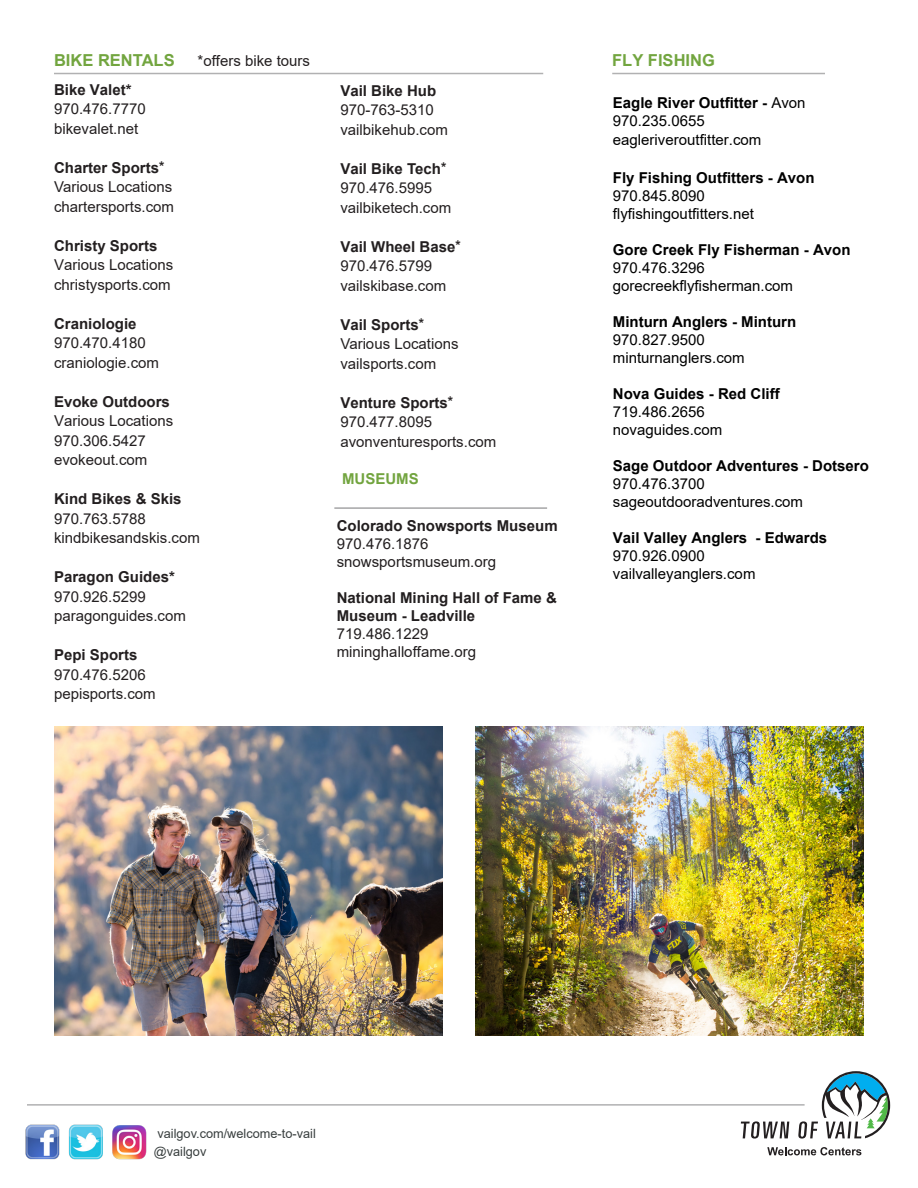
<style>
.page{position:relative;width:918px;height:1188px;background:#fff}
.page>*{position:absolute;margin:0;border:0;box-sizing:border-box;transform-origin:0 0}
.t1{font:700 16.5px "Arial";color:#72a53f}
.t2{font:15px/19.5px "Arial";color:#231f20}
.t3{font:15px/18px "Arial";color:#000}
.t4{font:15px/19.5px "Arial";color:#231f20}
.t5{font:700 15px "Arial";color:#000}
.t6{font:700 15px/18px "Arial";color:#221e1f}
.t7{font:15px/18px "Arial";color:#221e1f}
.t8{font:700 15px "Arial";color:#231f20}
.t9{font:700 15px "Arial";color:#72a43f}
.t10{font:12.75px "Arial";color:#383e3e}
.s1{font-weight:700}
.s2{font-weight:700;font-size:13.5px}
.s3{font-style:inherit}
</style>
<div class="page">
<hr style="left:54px;top:73px;width:489px;height:1px;background:#b1b1b2">
<hr style="left:612px;top:73px;width:213px;height:1px;background:#b1b1b2">
<svg style="left:741px;top:1121px;width:48px;height:18px"></svg>
<svg style="left:798px;top:1071px;width:92px;height:68px"></svg>
<svg style="left:767px;top:1147px;width:94px;height:8px"></svg>
<hr style="left:27px;top:1104px;width:778px;height:2px;background:#b1b1b2">
<img style="left:54px;top:726px;width:389px;height:309px">
<img style="left:475px;top:726px;width:389px;height:309px">
<img style="left:25px;top:1124px;width:122px;height:36px">
<hr style="left:334px;top:507px;width:213px;height:2px;background:#b1b1b2">
<p class="t1" style="left:54px;top:49px;width:122px">BIKE RENTALS</p>
<p class="t2" style="left:198px;top:51px;width:114px">*offers bike tours</p>
<p class="t4" style="left:54px;top:79px;width:93px"><span class="s1">Bike Valet*<br></span>970.476.7770 bikevalet.net</p>
<p class="t2" style="left:54px;top:157px;width:122px"><span class="s1">Charter Sports</span><span class="s2">*<br></span>Various Locations chartersports.com</p>
<p class="t4" style="left:54px;top:235px;width:121px"><span class="s1">Christy Sports<br></span>Various Locations christysports.com</p>
<p class="t4" style="left:54px;top:313px;width:107px"><span class="s1">Craniologie<br></span>970.470.4180 craniologie.com</p>
<p class="t2" style="left:54px;top:391px;width:121px"><span class="s1">Evoke Outdoors<br></span><span class="s3">Various Locations<br></span>970.306.5427 evokeout.com</p>
<p class="t4" style="left:54px;top:489px;width:147px"><span class="s1">Kind Bikes &amp; Skis<br></span>970.763.5788 kindbikesandskis.com</p>
<p class="t4" style="left:54px;top:567px;width:133px"><span class="s1">Paragon Guides*<br></span>970.926.5299 paragonguides.com</p>
<p class="t2" style="left:54px;top:645px;width:103px"><span class="s1">Pepi Sports<br></span>970.476.5206 pepisports.com</p>
<p class="t8" style="left:340px;top:80px;width:97px">Vail Bike Hub</p>
<p class="t2" style="left:340px;top:100px;width:109px">970-763-5310 vailbikehub.com</p>
<p class="t2" style="left:340px;top:158px;width:112px"><span class="s1">Vail Bike Tech</span><span class="s2">*<br></span>970.476.5995 vailbiketech.com</p>
<p class="t2" style="left:340px;top:236px;width:122px"><span class="s1">Vail Wheel Base</span><span class="s2">*<br></span>970.476.5799 vailskibase.com</p>
<p class="t2" style="left:340px;top:314px;width:120px"><span class="s1">Vail Sports</span><span class="s2">*<br></span>Various Locations vailsports.com</p>
<p class="t2" style="left:340px;top:392px;width:157px"><span class="s1">Venture Sports</span><span class="s2">*<br></span>970.477.8095 avonventuresports.com</p>
<p class="t9" style="left:342px;top:468px;width:78px">MUSEUMS</p>
<p class="t6" style="left:337px;top:517px;width:222px">Colorado Snowsports Museum</p>
<p class="t7" style="left:337px;top:535px;width:161px">970.476.1876 snowsportsmuseum.org</p>
<p class="t6" style="left:337px;top:589px;width:222px">National Mining Hall of Fame &amp;<br>Museum - Leadville</p>
<p class="t7" style="left:337px;top:625px;width:141px">719.486.1229 mininghalloffame.org</p>
<p class="t1" style="left:612px;top:49px;width:104px">FLY FISHING</p>
<p class="t3" style="left:613px;top:93px;width:194px;line-height:18.6px"><span class="s1">Eagle River Outfitter -</span> Avon<br>970.235.0655 eagleriveroutfitter.com</p>
<p class="t5" style="left:613px;top:168px;width:203px">Fly Fishing Outfitters - Avon</p>
<p class="t3" style="left:613px;top:187px;width:142px">970.845.8090 flyfishingoutfitters.net</p>
<p class="t5" style="left:613px;top:240px;width:239px">Gore Creek Fly Fisherman - Avon</p>
<p class="t3" style="left:613px;top:259px;width:182px">970.476.3296 gorecreekflyfisherman.com</p>
<p class="t5" style="left:613px;top:312px;width:185px">Minturn Anglers - Minturn</p>
<p class="t3" style="left:613px;top:331px;width:133px">970.827.9500 minturnanglers.com</p>
<p class="t5" style="left:613px;top:384px;width:168px">Nova Guides - Red Cliff</p>
<p class="t3" style="left:613px;top:403px;width:111px">719.486.2656 novaguides.com</p>
<p class="t5" style="left:613px;top:456px;width:257px">Sage Outdoor Adventures - Dotsero</p>
<p class="t3" style="left:613px;top:475px;width:192px">970.476.3700 sageoutdooradventures.com</p>
<p class="t5" style="left:613px;top:528px;width:216px">Vail Valley Anglers - Edwards</p>
<p class="t3" style="left:613px;top:547px;width:144px">970.926.0900 vailvalleyanglers.com</p>
<p class="t10" style="left:157px;top:1124px;width:160px">vailgov.com/welcome-to-vail</p>
<p class="t10" style="left:154px;top:1142px;width:54px">@vailgov</p>
</div>
